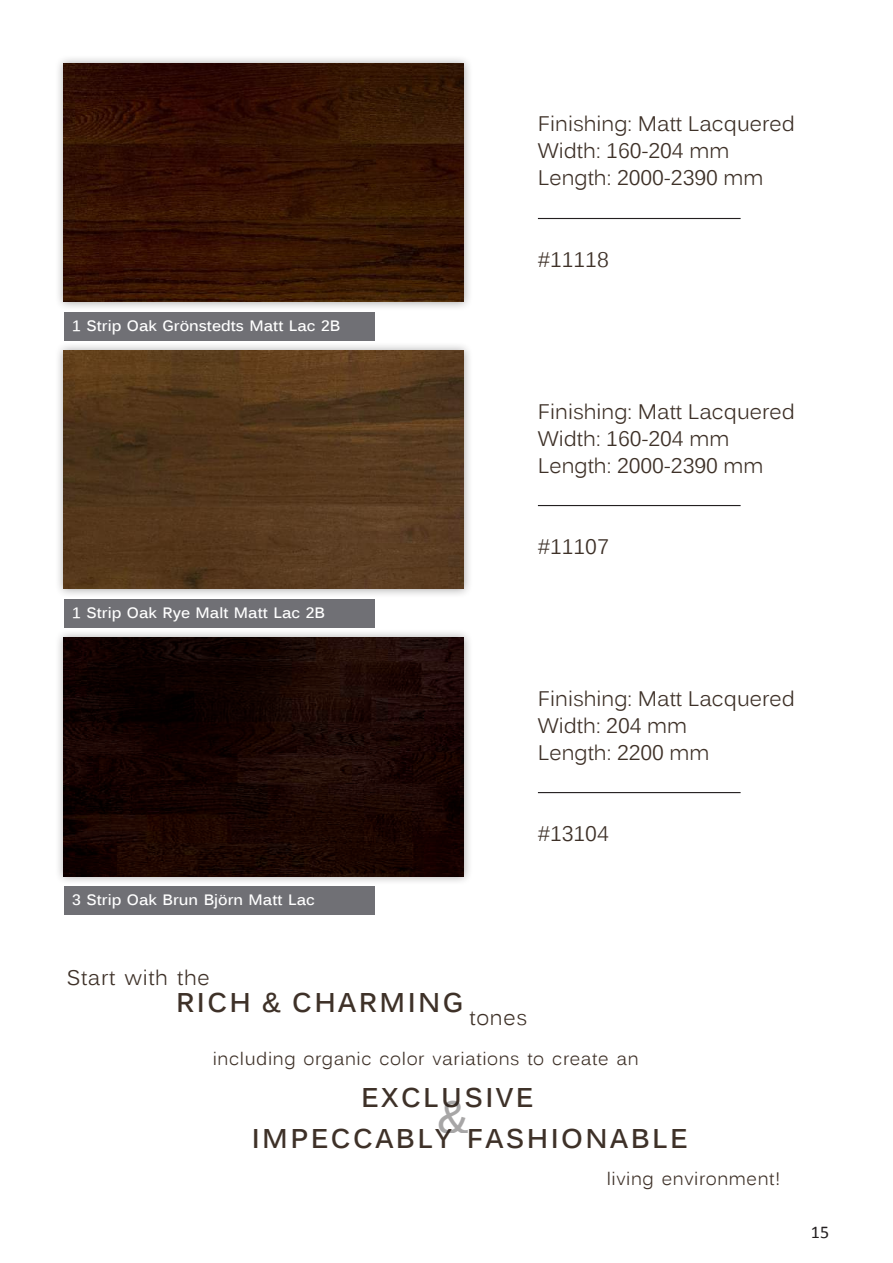
<style>
.page{position:relative;width:893px;height:1263px;background:#fff}
.page>*{position:absolute;margin:0;border:0;box-sizing:border-box;transform-origin:0 0}
.t1{font:700 45px "Kalinga";color:#231f20}
.t2{font:700 27px/40.7px "Kalinga";letter-spacing:.09em;color:#3e3128}
.t3{font:21px/27px "Kalinga";color:#3e3128}
.t4{font:21px "Kalinga";letter-spacing:.03em;color:#3e3128}
.t5{font:18px "Kalinga";letter-spacing:.03em;color:#3e3128}
.t6{font:18px "Calibri";color:#231f20}
.t7{font:700 15px "Kalinga";color:#fff}
</style>
<div class="page">
<div style="left:64px;top:312px;width:311px;height:29px;background:#707075"></div>
<div style="left:64px;top:599px;width:311px;height:29px;background:#707075"></div>
<div style="left:64px;top:886px;width:311px;height:29px;background:#707075"></div>
<hr style="left:538px;top:218px;width:203px;height:1px;background:#231f20">
<hr style="left:538px;top:505px;width:203px;height:1px;background:#231f20">
<hr style="left:538px;top:792px;width:203px;height:1px;background:#231f20">
<div style="left:55px;top:342px;width:418px;height:256px;background:#231f20;opacity:.4"></div>
<img style="left:64px;top:351px;width:399px;height:238px">
<div style="left:55px;top:629px;width:418px;height:256px;background:#231f20;opacity:.4"></div>
<img style="left:64px;top:638px;width:399px;height:238px">
<div style="left:55px;top:55px;width:418px;height:256px;background:#231f20;opacity:.4"></div>
<img style="left:64px;top:64px;width:399px;height:238px">
<p class="t7" style="left:72px;top:316px;width:270px">1 Strip Oak Grönstedts Matt Lac 2B</p>
<p class="t7" style="left:72px;top:603px;width:254px">1 Strip Oak Rye Malt Matt Lac 2B</p>
<p class="t3" style="left:538px;top:113px;width:258px">Finishing: Matt Lacquered<br>Width: 160-204 mm<br>Length: 2000-2390 mm</p>
<p class="t3" style="left:538px;top:248px;width:72px">#11118</p>
<p class="t3" style="left:538px;top:400px;width:258px">Finishing: Matt Lacquered<br>Width: 160-204 mm<br>Length: 2000-2390 mm</p>
<p class="t3" style="left:538px;top:535px;width:72px">#11107</p>
<p class="t7" style="left:72px;top:890px;width:244px">3 Strip Oak Brun Björn Matt Lac</p>
<p class="t3" style="left:538px;top:687px;width:258px">Finishing: Matt Lacquered<br>Width: 204 mm<br>Length: 2200 mm</p>
<p class="t3" style="left:538px;top:822px;width:72px">#13104</p>
<p class="t4" style="left:66px;top:964px;width:145px">Start with the</p>
<p class="t2" style="left:176px;top:984px;width:289px">RICH &amp; CHARMING</p>
<p class="t3" style="left:470px;top:1006px;width:59px">tones</p>
<p class="t5" style="left:213px;top:1047px;width:428px">including organic color variations to create an</p>
<p class="t2" style="left:252px;top:1079px;width:438px;text-indent:109px">EXCLUSIVE<br>IMPECCABLY FASHIONABLE</p>
<h1 class="t1" style="left:437px;top:1087px;width:34px">&amp;</h1>
<p class="t5" style="left:607px;top:1167px;width:175px">living environment!</p>
<p class="t6" style="left:811px;top:1221px;width:20px">15</p>
</div>
